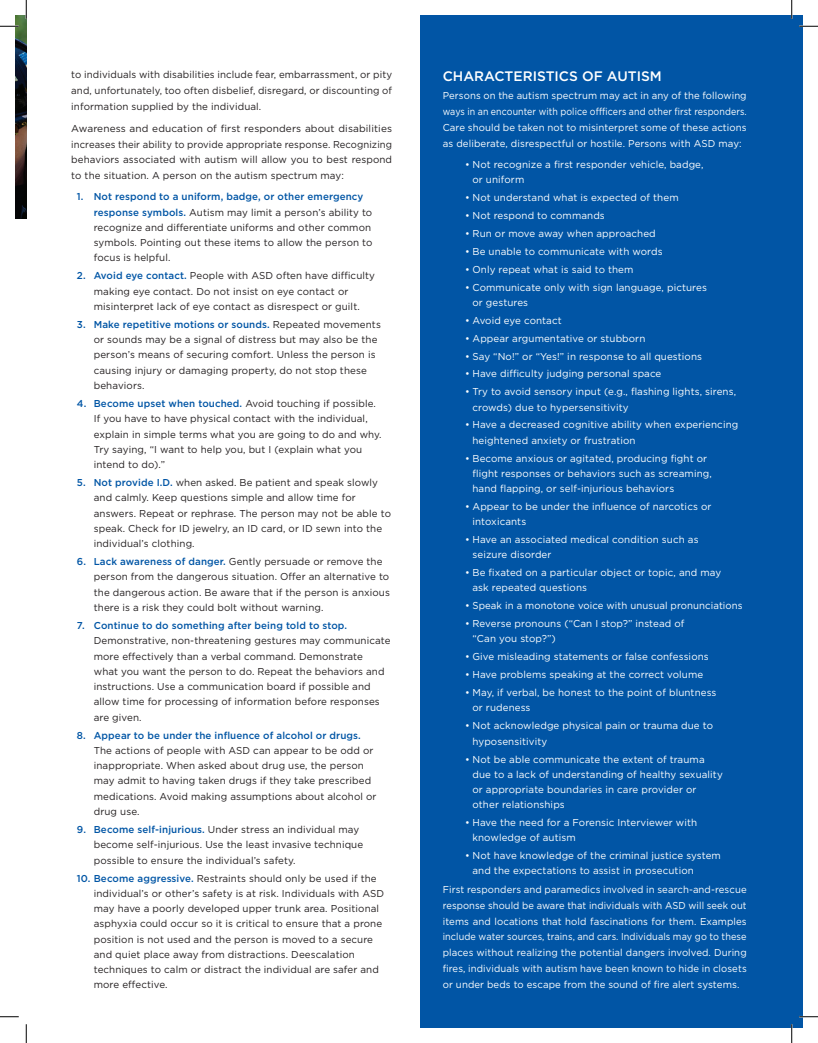
<style>
.page{position:relative;width:818px;height:1043px;background:#fff}
.page>*{position:absolute;margin:0;border:0;box-sizing:border-box;transform-origin:0 0}
.t1{font:500 13.75px "Gotham";color:#fff}
.t2{font:10px/15.2px "Gotham";letter-spacing:.01em;color:#231f20}
.t3{font:10px/15.2px "Gotham";letter-spacing:.01em;color:#fff}
.t4{font:10px/15.9px "Gotham";letter-spacing:.01em;color:#fff;text-align:justify;scale:.96 1}
.t5{font:500 10px "Gotham";letter-spacing:.01em;color:#0155a5}
.s1{font-weight:500;color:#0155a5}
</style>
<div class="page">
<img style="left:15px;top:15px;width:11px;height:204px">
<div style="left:420px;top:15px;width:382px;height:1012px;background:#0155a5"></div>
<svg style="left:0;top:25px;width:19px;height:2px"></svg>
<svg style="left:799px;top:25px;width:19px;height:2px"></svg>
<svg style="left:0;top:1016px;width:19px;height:1px"></svg>
<svg style="left:799px;top:1015px;width:19px;height:2px"></svg>
<svg style="left:25px;top:0;width:2px;height:19px"></svg>
<svg style="left:25px;top:1024px;width:2px;height:18px"></svg>
<svg style="left:790px;top:0;width:2px;height:19px"></svg>
<svg style="left:790px;top:1024px;width:2px;height:18px"></svg>
<p class="t2" style="left:71px;top:67px;width:322px;line-height:15.9px;text-align:justify">to individuals with disabilities include fear, embarrassment, or pity and, unfortunately, too often disbelief, disregard, or discounting of information supplied by the individual.</p>
<p class="t2" style="left:71px;top:120px;width:322px;line-height:15.9px;text-align:justify">Awareness and education of first responders about disabilities increases their ability to provide appropriate response. Recognizing behaviors associated with autism will allow you to best respond to the situation. A person on the autism spectrum may:</p>
<p class="t2" style="left:94px;top:189px;width:280px;text-indent:-17px"><span class="s1">1. Not respond to a uniform, badge, or other emergency response symbols.</span> Autism may limit a person’s ability to recognize and differentiate uniforms and other common symbols. Pointing out these items to allow the person to focus is helpful.</p>
<p class="t2" style="left:94px;top:268px;width:283px;text-indent:-17px"><span class="s1">2. Avoid eye contact.</span> People with ASD often have difficulty making eye contact. Do not insist on eye contact or misinterpret lack of eye contact as disrespect or guilt.</p>
<p class="t2" style="left:94px;top:316px;width:288px;text-indent:-17px"><span class="s1">3. Make repetitive motions or sounds.</span> Repeated movements or sounds may be a signal of distress but may also be the person’s means of securing comfort. Unless the person is causing injury or damaging property, do not stop these behaviors.</p>
<p class="t2" style="left:94px;top:395px;width:289px;text-indent:-17px"><span class="s1">4. Become upset when touched.</span> Avoid touching if possible.<br>If you have to have physical contact with the individual, explain in simple terms what you are going to do and why.<br>Try saying, “I want to help you, but I (explain what you intend to do).”</p>
<p class="t2" style="left:94px;top:474px;width:299px;text-indent:-17px"><span class="s1">5. Not provide I .D.</span> when asked. Be patient and speak slowly and calmly. Keep questions simple and allow time for answers. Repeat or rephrase. The person may not be able to speak. Check for ID jewelry, an ID card, or ID sewn into the individual’s clothing.</p>
<p class="t2" style="left:94px;top:554px;width:298px;text-indent:-17px"><span class="s1">6. Lack awareness of danger.</span> Gently persuade or remove the person from the dangerous situation. Offer an alternative to the dangerous action. Be aware that if the person is anxious there is a risk they could bolt without warning.</p>
<p class="t5" style="left:77px;top:619px;width:272px">7. Continue to do something after being told to stop.</p>
<p class="t2" style="left:94px;top:633px;width:298px">Demonstrative, non-threatening gestures may communicate more effectively than a verbal command. Demonstrate<br>what you want the person to do. Repeat the behaviors and instructions. Use a communication board if possible and allow time for processing of information before responses are given.</p>
<p class="t5" style="left:77px;top:728px;width:285px">8. Appear to be under the influence of alcohol or drugs.</p>
<p class="t2" style="left:94px;top:742px;width:284px">The actions of people with ASD can appear to be odd or inappropriate. When asked about drug use, the person may admit to having taken drugs if they take prescribed medications. Avoid making assumptions about alcohol or drug use.</p>
<p class="t2" style="left:94px;top:821px;width:271px;text-indent:-17px"><span class="s1">9. Become self-injurious.</span> Under stress an individual may become self-injurious. Use the least invasive technique possible to ensure the individual’s safety.</p>
<p class="t2" style="left:94px;top:870px;width:292px;text-indent:-17px"><span class="s1">10. Become aggressive.</span> Restraints should only be used if the individual’s or other’s safety is at risk. Individuals with ASD may have a poorly developed upper trunk area. Positional asphyxia could occur so it is critical to ensure that a prone position is not used and the person is moved to a secure and quiet place away from distractions. Deescalation techniques to calm or distract the individual are safer and more effective.</p>
<h1 class="t1" style="left:442px;top:67px;width:220px">Characteristics of Autism</h1>
<p class="t4" style="left:442px;top:88px;width:318px">Persons on the autism spectrum may act in any of the following ways in an encounter with police offficers and other first responders.<br>Care should be taken not to misinterpret some of these actions as deliberate, disrespectful or hostile. Persons with ASD may:</p>
<p class="t3" style="left:472px;top:156px;width:232px;text-indent:-7px">• Not recognize a first responder vehicle, badge, or uniform</p>
<p class="t3" style="left:465px;top:189px;width:215px">• Not understand what is expected of them</p>
<p class="t3" style="left:465px;top:207px;width:141px">• Not respond to commands</p>
<p class="t3" style="left:465px;top:225px;width:192px">• Run or move away when approached</p>
<p class="t3" style="left:465px;top:243px;width:199px">• Be unable to communicate with words</p>
<p class="t3" style="left:465px;top:261px;width:170px">• Only repeat what is said to them</p>
<p class="t3" style="left:472px;top:279px;width:236px;text-indent:-7px">• Communicate only with sign language, pictures or gestures</p>
<p class="t3" style="left:465px;top:312px;width:98px">• Avoid eye contact</p>
<p class="t3" style="left:465px;top:330px;width:182px">• Appear argumentative or stubborn</p>
<p class="t3" style="left:465px;top:348px;width:238px">• Say “No!” or “Yes!” in response to all questions</p>
<p class="t3" style="left:465px;top:366px;width:198px">• Have difficulty judging personal space</p>
<p class="t3" style="left:472px;top:384px;width:265px;text-indent:-7px">• Try to avoid sensory input (e.g., flashing lights, sirens, crowds) due to hypersensitivity</p>
<p class="t3" style="left:472px;top:417px;width:267px;text-indent:-7px">• Have a decreased cognitive ability when experiencing heightened anxiety or frustration</p>
<p class="t3" style="left:472px;top:450px;width:241px;text-indent:-7px">• Become anxious or agitated, producing fight or flight responses or behaviors such as screaming, hand flapping, or self-injurious behaviors</p>
<p class="t3" style="left:472px;top:498px;width:240px;text-indent:-7px">• Appear to be under the influence of narcotics or intoxicants</p>
<p class="t3" style="left:472px;top:531px;width:227px;text-indent:-7px">• Have an associated medical condition such as seizure disorder</p>
<p class="t3" style="left:472px;top:565px;width:250px;text-indent:-7px">• Be fixated on a particular object or topic, and may ask repeated questions</p>
<p class="t3" style="left:465px;top:598px;width:279px">• Speak in a monotone voice with unusual pronunciations</p>
<p class="t3" style="left:472px;top:616px;width:213px;text-indent:-7px">• Reverse pronouns (“Can I stop?” instead of “Can you stop?”)</p>
<p class="t3" style="left:465px;top:649px;width:245px">• Give misleading statements or false confessions</p>
<p class="t3" style="left:465px;top:667px;width:239px">• Have problems speaking at the correct volume</p>
<p class="t3" style="left:472px;top:685px;width:245px;text-indent:-7px">• May, if verbal, be honest to the point of bluntness or rudeness</p>
<p class="t3" style="left:472px;top:718px;width:242px;text-indent:-7px">• Not acknowledge physical pain or trauma due to hyposensitivity</p>
<p class="t3" style="left:472px;top:751px;width:252px;text-indent:-7px">• Not be able communicate the extent of trauma due to a lack of understanding of healthy sexuality or appropriate boundaries in care provider or other relationships</p>
<p class="t3" style="left:472px;top:814px;width:226px;text-indent:-7px">• Have the need for a Forensic Interviewer with knowledge of autism</p>
<p class="t3" style="left:472px;top:847px;width:250px;text-indent:-7px">• Not have knowledge of the criminal justice system and the expectations to assist in prosecution</p>
<p class="t4" style="left:442px;top:881px;width:318px">First responders and paramedics involved in search-and-rescue response should be aware that individuals with ASD will seek out items and locations that hold fascinations for them. Examples include water sources, trains, and cars. Individuals may go to these places without realizing the potential dangers involved. During fires, individuals with autism have been known to hide in closets or under beds to escape from the sound of fire alert systems.</p>
</div>
